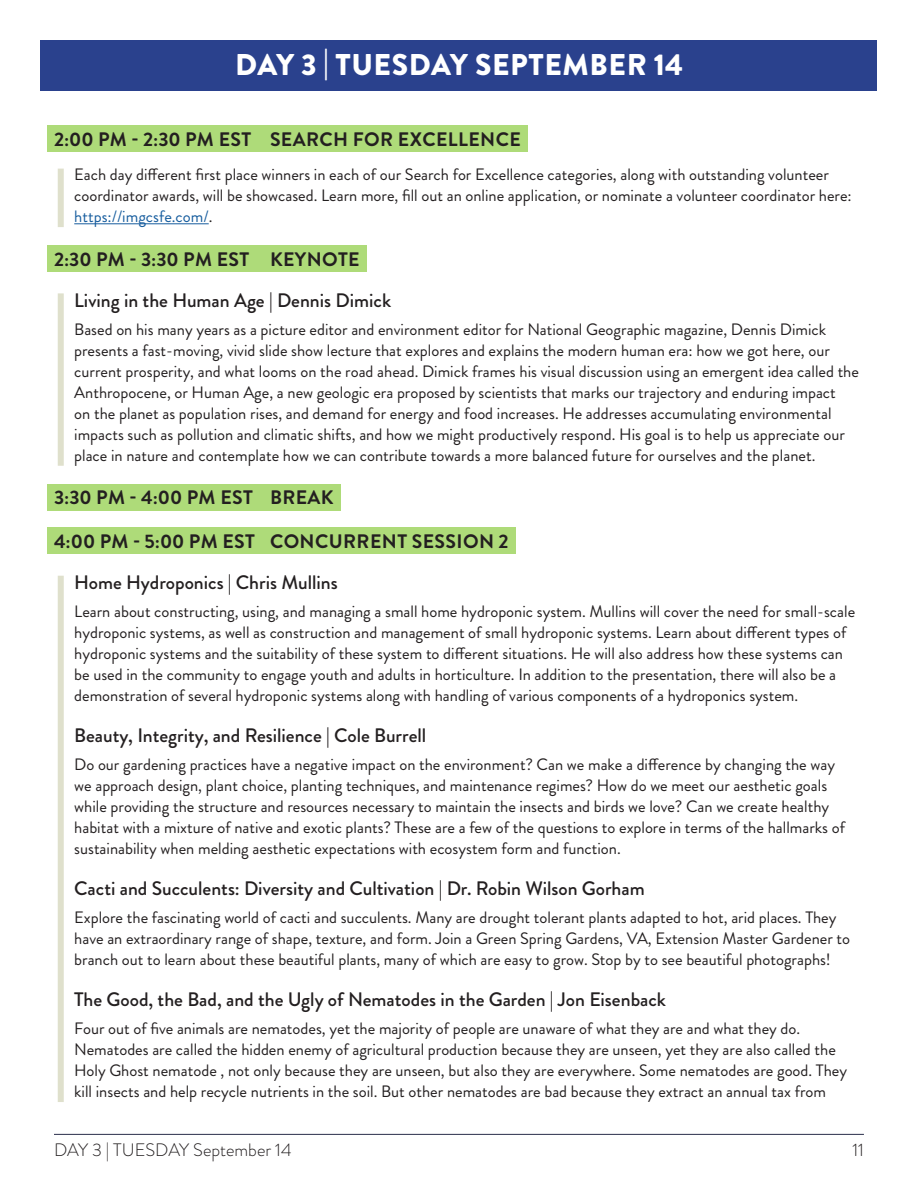
<style>
.page{position:relative;width:918px;height:1188px;background:#fff}
.page>*{position:absolute;margin:0;border:0;box-sizing:border-box;transform-origin:0 0}
.t1{font:900 30px "Brandon Grotesque";letter-spacing:.02em;color:#fff}
.Description_title{font:500 19.5px "Brandon Grotesque";color:#231f20}
.time_label{font:700 19.5px "Brandon Grotesque";letter-spacing:.02em;color:#231f20}
.t2{font:300 18px "Brandon Grotesque";color:#231f20}
.Descriptions{font:16.5px/21px "Brandon Grotesque";color:#231f20}
.s1{color:#175d9e}
</style>
<div class="page">
<hr style="left:54px;top:1134px;width:810px;height:1px;background:#2a2e4b">
<div style="left:40px;top:40px;width:838px;height:51px;background:#2a418d"></div>
<div style="left:47px;top:125px;width:481px;height:27px;background:#aedb79"></div>
<div style="left:58px;top:169px;width:6px;height:58px;background:#dfe0cc"></div>
<hr style="left:74px;top:223px;width:135px;height:1px;background:#175d9e">
<div style="left:47px;top:245px;width:320px;height:27px;background:#aedb79"></div>
<div style="left:58px;top:293px;width:6px;height:173px;background:#dfe0cc"></div>
<div style="left:47px;top:484px;width:294px;height:26px;background:#aedb79"></div>
<div style="left:47px;top:528px;width:469px;height:26px;background:#aedb79"></div>
<div style="left:58px;top:576px;width:6px;height:526px;background:#dfe0cc"></div>
<p class="t1" style="left:235px;top:43px;width:449px">DAY 3 | TUESDAY SEPTEMBER 14</p>
<p class="time_label" style="left:54px;top:125px;width:468px">2:00 PM - 2:30 PM EST SEARCH FOR EXCELLENCE</p>
<p class="Descriptions" style="left:74px;top:164px;width:779px">Each day different first place winners in each of our Search for Excellence categories, along with outstanding volunteer coordinator awards, will be showcased. Learn more, fill out an online application, or nominate a volunteer coordinator here: <span class="s1">https://imgcsfe.com/</span>.</p>
<p class="time_label" style="left:54px;top:245px;width:307px">2:30 PM - 3:30 PM EST KEYNOTE</p>
<p class="Description_title" style="left:74px;top:287px;width:318px">Living in the Human Age | Dennis Dimick</p>
<p class="Descriptions" style="left:74px;top:319px;width:786px">Based on his many years as a picture editor and environment editor for National Geographic magazine, Dennis Dimick presents a fast-moving, vivid slide show lecture that explores and explains the modern human era: how we got here, our current prosperity, and what looms on the road ahead. Dimick frames his visual discussion using an emergent idea called the Anthropocene, or Human Age, a new geologic era proposed by scientists that marks our trajectory and enduring impact<br>on the planet as population rises, and demand for energy and food increases. He addresses accumulating environmental impacts such as pollution and climatic shifts, and how we might productively respond. His goal is to help us appreciate our place in nature and contemplate how we can contribute towards a more balanced future for ourselves and the planet.</p>
<p class="time_label" style="left:54px;top:484px;width:281px">3:30 PM - 4:00 PM EST BREAK</p>
<p class="time_label" style="left:54px;top:528px;width:456px">4:00 PM - 5:00 PM EST CONCURRENT SESSION 2</p>
<p class="Description_title" style="left:74px;top:569px;width:265px">Home Hydroponics | Chris Mullins</p>
<p class="Descriptions" style="left:74px;top:601px;width:782px">Learn about constructing, using, and managing a small home hydroponic system. Mullins will cover the need for small-scale hydroponic systems, as well as construction and management of small hydroponic systems. Learn about different types of hydroponic systems and the suitability of these system to different situations. He will also address how these systems can be used in the community to engage youth and adults in horticulture. In addition to the presentation, there will also be a demonstration of several hydroponic systems along with handling of various components of a hydroponics system.</p>
<p class="Description_title" style="left:74px;top:722px;width:354px">Beauty, Integrity, and Resilience | Cole Burrell</p>
<p class="Descriptions" style="left:74px;top:754px;width:772px">Do our gardening practices have a negative impact on the environment? Can we make a difference by changing the way we approach design, plant choice, planting techniques, and maintenance regimes? How do we meet our aesthetic goals while providing the structure and resources necessary to maintain the insects and birds we love? Can we create healthy habitat with a mixture of native and exotic plants? These are a few of the questions to explore in terms of the hallmarks of sustainability when melding aesthetic expectations with ecosystem form and function.</p>
<p class="Description_title" style="left:74px;top:875px;width:572px">Cacti and Succulents: Diversity and Cultivation | Dr. Robin Wilson Gorham</p>
<p class="Descriptions" style="left:74px;top:907px;width:777px">Explore the fascinating world of cacti and succulents. Many are drought tolerant plants adapted to hot, arid places. They have an extraordinary range of shape, texture, and form. Join a Green Spring Gardens, VA, Extension Master Gardener to branch out to learn about these beautiful plants, many of which are easy to grow. Stop by to see beautiful photographs!</p>
<p class="Description_title" style="left:74px;top:986px;width:593px">The Good, the Bad, and the Ugly of Nematodes in the Garden | Jon Eisenback</p>
<p class="Descriptions" style="left:74px;top:1018px;width:774px">Four out of five animals are nematodes, yet the majority of people are unaware of what they are and what they do.<br>Nematodes are called the hidden enemy of agricultural production because they are unseen, yet they are also called the Holy Ghost nematode , not only because they are unseen, but also they are everywhere. Some nematodes are good. They kill insects and help recycle nutrients in the soil. But other nematodes are bad because they extract an annual tax from</p>
<p class="t2" style="left:54px;top:1137px;width:239px">DAY 3 | TUESDAY September 14</p>
<p class="t2" style="left:852px;top:1137px;width:13px">11</p>
</div>
